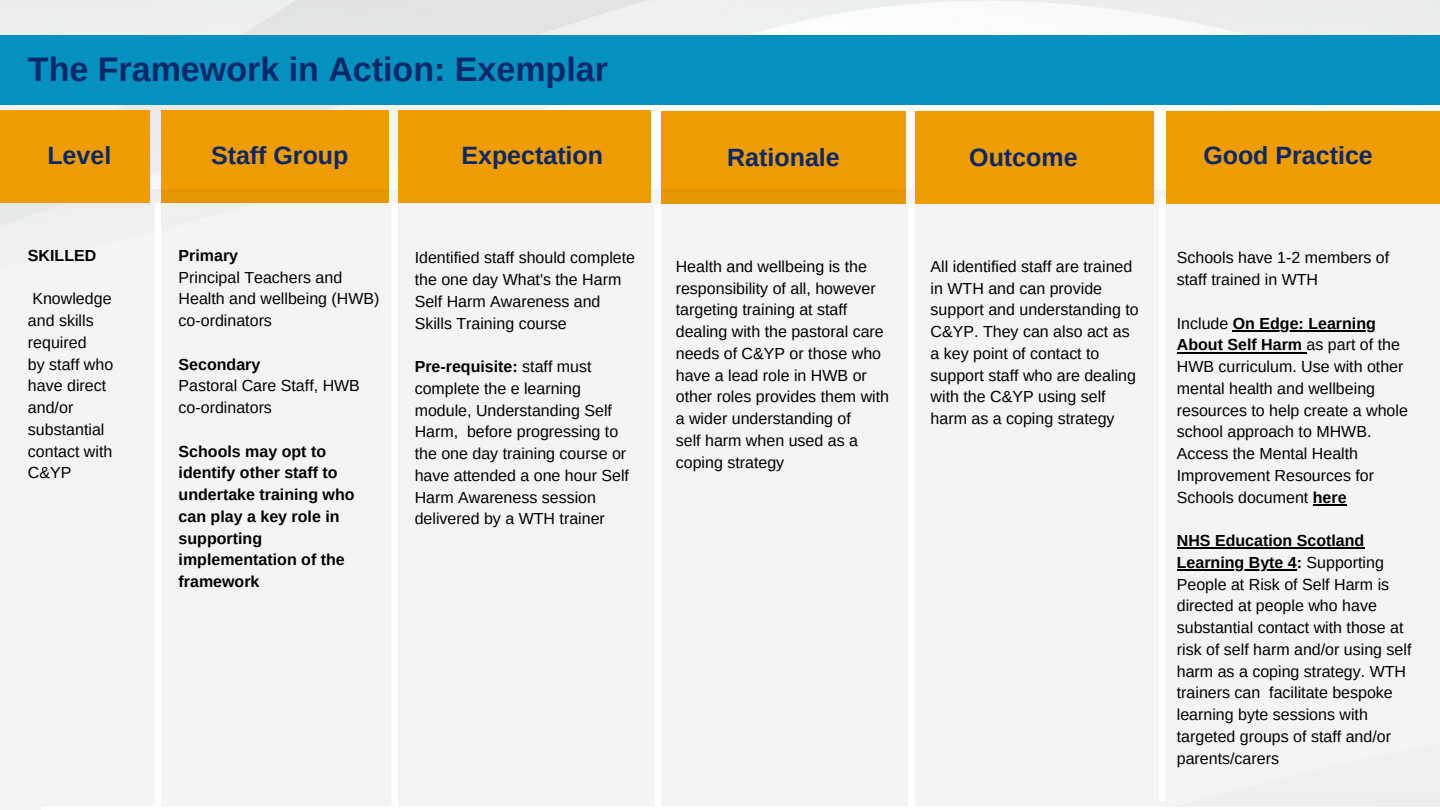
<style>
.page{position:relative;width:1440px;height:810px;background:#fff}
.page>*{position:absolute;margin:0;border:0;box-sizing:border-box;transform-origin:0 0}
.t1{font:700 34px "Arimo";color:#092869}
.t2{font:700 25px "Arimo";color:#092869}
.t3{font:16px/21.8px "Arimo";color:#000}
.t4{font:700 16px/21.8px "Arimo";color:#000}
.s1{font-weight:700}
</style>
<div class="page">
<img style="left:0;top:0;width:1440px;height:189px">
<div style="left:161px;top:110px;width:228px;height:93px;background:#ee9c00"></div>
<div style="left:661px;top:111px;width:245px;height:93px;background:#ee9c00"></div>
<div style="left:0;top:189px;width:1440px;height:621px;background:#f4f4f4"></div>
<hr style="left:44px;top:807px;width:1396px;height:3px;background:#fff">
<div style="left:154px;top:206px;width:7px;height:604px;background:#fff"></div>
<div style="left:391px;top:206px;width:7px;height:601px;background:#fff"></div>
<div style="left:654px;top:208px;width:7px;height:598px;background:#fff"></div>
<div style="left:0;top:110px;width:149px;height:93px;background:#ee9c00"></div>
<div style="left:398px;top:110px;width:253px;height:93px;background:#ee9c00"></div>
<div style="left:0;top:35px;width:1440px;height:70px;background:#0391bf"></div>
<div style="left:915px;top:111px;width:239px;height:93px;background:#ee9c00"></div>
<div style="left:1166px;top:111px;width:274px;height:93px;background:#ee9c00"></div>
<div style="left:908px;top:206px;width:7px;height:604px;background:#fff"></div>
<div style="left:1159px;top:200px;width:7px;height:599px;background:#fff"></div>
<hr style="left:1233px;top:330px;width:143px;height:2px;background:#000">
<hr style="left:1177px;top:352px;width:130px;height:1px;background:#000">
<hr style="left:1313px;top:504px;width:34px;height:2px;background:#000">
<hr style="left:1177px;top:548px;width:187px;height:1px;background:#000">
<hr style="left:1177px;top:569px;width:120px;height:2px;background:#000">
<p class="t1" style="left:28px;top:50px;width:581px">The Framework in Action: Exemplar</p>
<p class="t2" style="left:47px;top:142px;width:65px">Level</p>
<p class="t2" style="left:211px;top:142px;width:139px">Staff Group</p>
<p class="t2" style="left:461px;top:142px;width:143px">Expectation</p>
<p class="t2" style="left:727px;top:143px;width:114px">Rationale</p>
<p class="t4" style="left:28px;top:245px;width:70px">SKILLED</p>
<p class="t3" style="left:32px;top:288px;width:81px">Knowledge</p>
<p class="t3" style="left:28px;top:310px;width:67px">and skills required</p>
<p class="t3" style="left:28px;top:353px;width:87px">by staff who have direct and/or substantial contact with<br>C&amp;YP</p>
<p class="t4" style="left:179px;top:245px;width:61px">Primary</p>
<p class="t3" style="left:179px;top:266px;width:202px">Principal Teachers and<br>Health and wellbeing (HWB)</p>
<p class="t3" style="left:179px;top:310px;width:95px">co-ordinators</p>
<p class="t4" style="left:179px;top:353px;width:83px">Secondary</p>
<p class="t3" style="left:179px;top:375px;width:183px">Pastoral Care Staff, HWB co-ordinators</p>
<p class="t4" style="left:179px;top:440px;width:177px">Schools may opt to identify other staff to undertake training who can play a key role in supporting implementation of the framework</p>
<p class="t3" style="left:415px;top:247px;width:222px">Identified staff should complete the one day What's the Harm</p>
<p class="t3" style="left:415px;top:290px;width:187px">Self Harm Awareness and</p>
<p class="t3" style="left:415px;top:312px;width:154px">Skills Training course</p>
<p class="t3" style="left:415px;top:356px;width:178px"><span class="s1">Pre-requisite:</span> staff must complete the e learning</p>
<p class="t3" style="left:415px;top:399px;width:205px">module, Understanding Self<br>Harm, before progressing to</p>
<p class="t3" style="left:415px;top:443px;width:216px">the one day training course or have attended a one hour Self<br>Harm Awareness session delivered by a WTH trainer</p>
<p class="t3" style="left:676px;top:256px;width:202px">Health and wellbeing is the responsibility of all, however targeting training at staff</p>
<p class="t3" style="left:676px;top:321px;width:210px">dealing with the pastoral care needs of C&amp;YP or those who have a lead role in HWB or</p>
<p class="t3" style="left:676px;top:386px;width:215px">other roles provides them with a wider understanding of</p>
<p class="t3" style="left:676px;top:430px;width:184px">self harm when used as a</p>
<p class="t3" style="left:676px;top:451px;width:110px">coping strategy</p>
<p class="t2" style="left:969px;top:143px;width:110px">Outcome</p>
<p class="t2" style="left:1203px;top:142px;width:171px">Good Practice</p>
<p class="t3" style="left:931px;top:256px;width:210px">All identified staff are trained in WTH and can provide support and understanding to<br>C&amp;YP. They can also act as a key point of contact to support staff who are dealing with the C&amp;YP using self harm as a coping strategy</p>
<p class="t3" style="left:1177px;top:247px;width:214px">Schools have 1-2 members of staff trained in WTH</p>
<p class="t3" style="left:1177px;top:312px;width:233px">Include <span class="s1">On Edge: Learning<br>About Self Harm</span> as part of the<br>HWB curriculum. Use with other mental health and wellbeing resources to help create a whole school approach to MHWB.<br>Access the Mental Health<br>Improvement Resources for<br>Schools document <span class="s1">here</span></p>
<p class="t3" style="left:1177px;top:530px;width:236px"><span class="s1">NHS Education Scotland<br>Learning Byte 4:</span> Supporting<br>People at Risk of Self Harm is directed at people who have substantial contact with those at risk of self harm and/or using self harm as a coping strategy. WTH trainers can facilitate bespoke learning byte sessions with targeted groups of staff and/or parents/carers</p>
</div>
